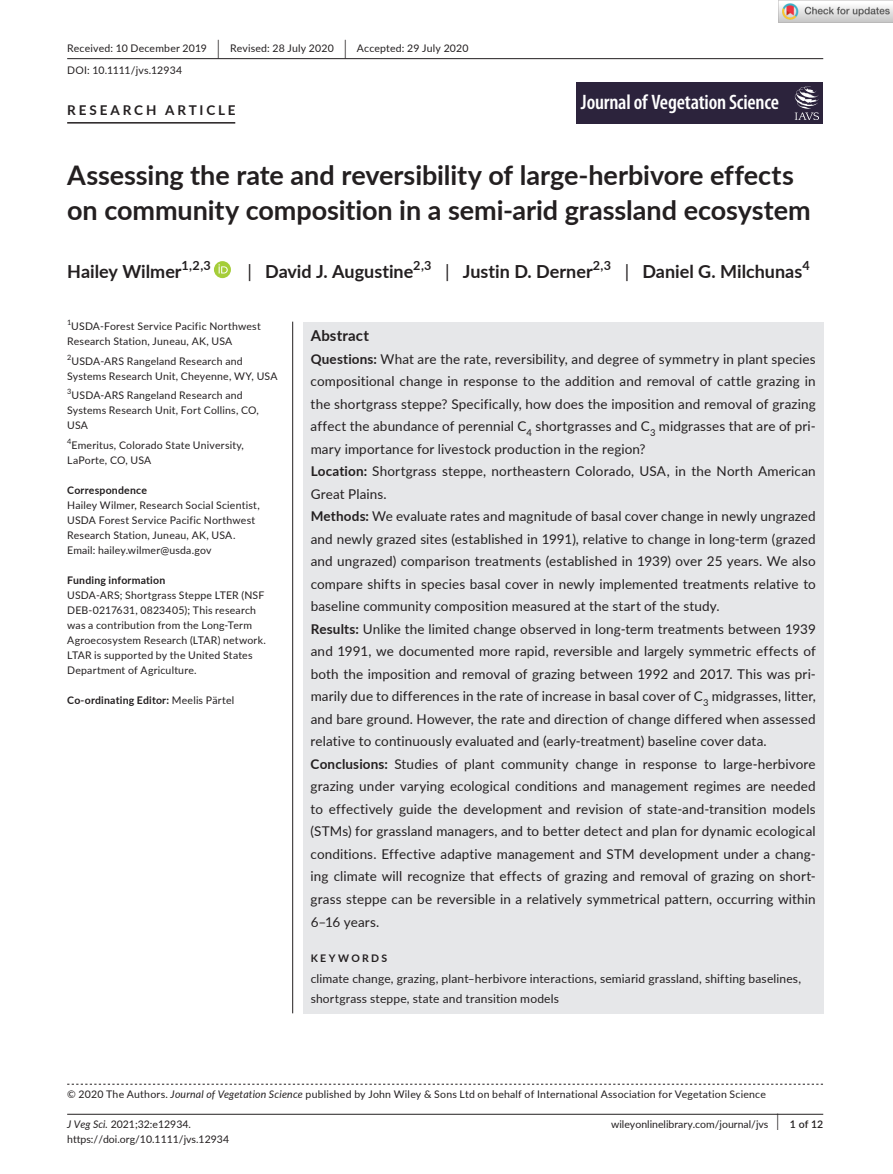
<style>
.page{position:relative;width:893px;height:1174px;background:#fff}
.page>*{position:absolute;margin:0;border:0;box-sizing:border-box;transform-origin:0 0}
.t1{font:700 27px/34.5px "Lato";letter-spacing:-.005em;color:#231f20}
.t2{font:600 condensed 21px "Myriad Pro";letter-spacing:-.01em;color:#fff}
.t3{font:700 18px "Lato";color:#231f20}
.t4{font:700 15px "Lato";letter-spacing:.015em;color:#231f20}
.t5{font:13.5px/22.5px "Lato";letter-spacing:.01em;color:#231f20}
.t6{font:700 13.5px "Lato";letter-spacing:.21em;color:#231f20}
.t7{font:700 12.6px "Lato";color:#231f20}
.t8{font:12px/19.5px "Lato";letter-spacing:.015em;color:#231f20}
.t9{font:10.5px/15px "Lato";letter-spacing:.02em;color:#231f20}
.t10{font:10.5px "Lato";color:#231f20}
.t11{font:700 10.5px "Lato";letter-spacing:.02em;color:#231f20}
.t12{font:700 10.5px "Lato";letter-spacing:.22em;color:#231f20}
.t13{font:600 10.5px "Lato";color:#231f20}
.t14{font:7.35px "Lato";color:#231f20}
.s1{font-size:19.65px}
.s2{font-weight:400}
.s3{font-weight:700}
.s4{font-style:italic}
.s5{font-weight:400;font-size:17.4px}
</style>
<div class="page">
<hr style="left:67px;top:1113px;width:756px;height:1px;background:#231f20">
<div style="left:577px;top:82px;width:246px;height:42px;background:#2c233c"></div>
<svg style="left:795px;top:86px;width:24px;height:34px"></svg>
<hr style="left:67px;top:58px;width:756px;height:1px;background:#231f20">
<hr style="left:67px;top:122px;width:168px;height:2px;background:#231f20">
<div style="left:214px;top:261px;width:17px;height:17px;background:#a5cd39;border-radius:50%"></div>
<svg style="left:218px;top:264px;width:10px;height:9px"></svg>
<svg style="left:67px;top:1083px;width:756px;height:1px"></svg>
<div style="left:303px;top:322px;width:520px;height:691px;background:#e6e7e9"></div>
<hr style="left:292px;top:322px;width:1px;height:691px;background:#231f20">
<img style="left:779px;top:0;width:114px;height:23px">
<p class="t9" style="left:67px;top:37px;width:403px;line-height:21.8px">Received: 10 December 2019 <span class="s1">|</span> Revised: 28 July 2020 <span class="s1">|</span> Accepted: 29 July 2020<br>DOI: 10.1111/jvs.12934</p>
<p class="t6" style="left:67px;top:100px;width:170px">RESEARCH ARTICLE</p>
<h2 class="t2" style="left:581px;top:91px;width:200px">Journal of Vegetation Science</h2>
<h1 class="t1" style="left:67px;top:157px;width:745px">Assessing the rate and reversibility of large-herbivore effects on community composition in a semi-arid grassland ecosystem</h1>
<h3 class="t3" style="left:67px;top:258px;width:116px">Hailey Wilmer</h3>
<p class="t7" style="left:182px;top:256px;width:31px">1,2,3</p>
<h3 class="t3" style="left:247px;top:258px;width:167px"><span class="s2">|</span> David J. Augustine</h3>
<p class="t7" style="left:413px;top:256px;width:20px">2,3</p>
<h3 class="t3" style="left:445px;top:258px;width:149px"><span class="s2">|</span> Justin D. Derner</h3>
<p class="t7" style="left:593px;top:256px;width:20px">2,3</p>
<h3 class="t3" style="left:625px;top:258px;width:179px"><span class="s2">|</span> Daniel G. Milchunas</h3>
<p class="t7" style="left:802px;top:256px;width:9px">4</p>
<p class="t14" style="left:67px;top:317px;width:6px">1</p>
<p class="t9" style="left:67px;top:318px;width:195px;text-indent:4px">USDA-Forest Service Pacific Northwest<br>Research Station, Juneau, AK, USA</p>
<p class="t14" style="left:67px;top:352px;width:6px">2</p>
<p class="t9" style="left:67px;top:353px;width:212px;text-indent:4px">USDA-ARS Rangeland Research and<br>Systems Research Unit, Cheyenne, WY, USA</p>
<p class="t14" style="left:67px;top:386px;width:6px">3</p>
<p class="t9" style="left:67px;top:387px;width:193px;text-indent:4px">USDA-ARS Rangeland Research and<br>Systems Research Unit, Fort Collins, CO,<br>USA</p>
<p class="t9" style="left:67px;top:437px;width:178px"><sup>4</sup>Emeritus, Colorado State University,<br>LaPorte, CO, USA</p>
<p class="t11" style="left:67px;top:482px;width:81px">Correspondence</p>
<p class="t9" style="left:67px;top:497px;width:194px">Hailey Wilmer, Research Social Scientist, USDA Forest Service Pacific Northwest Research Station, Juneau, AK, USA.<br>Email: hailey.wilmer@usda.gov</p>
<p class="t11" style="left:67px;top:572px;width:100px">Funding information</p>
<p class="t9" style="left:67px;top:587px;width:200px">USDA-ARS; Shortgrass Steppe LTER (NSF DEB-0217631, 0823405); This research was a contribution from the Long-Term Agroecosystem Research (LTAR) network.<br>LTAR is supported by the United States Department of Agriculture.</p>
<p class="t11" style="left:67px;top:692px;width:169px">Co-ordinating Editor: <span class="s2">Meelis Pärtel</span></p>
<p class="t4" style="left:311px;top:325px;width:60px">Abstract</p>
<p class="t5" style="left:311px;top:347px;width:507px"><span class="s3">Questions:</span> What are the rate, reversibility, and degree of symmetry in plant species compositional change in response to the addition and removal of cattle grazing in the shortgrass steppe? Specifically, how does the imposition and removal of grazing affect the abundance of perennial C<sub>4</sub> shortgrasses and C<sub>3</sub> midgrasses that are of pri&shy;mary importance for livestock production in the region?<br><span class="s3">Location:</span> Shortgrass steppe, northeastern Colorado, USA, in the North American Great Plains.<br><span class="s3">Methods:</span> We evaluate rates and magnitude of basal cover change in newly ungrazed and newly grazed sites (established in 1991), relative to change in long-term (grazed and ungrazed) comparison treatments (established in 1939) over 25 years. We also compare shifts in species basal cover in newly implemented treatments relative to baseline community composition measured at the start of the study.<br><span class="s3">Results:</span> Unlike the limited change observed in long-term treatments between 1939 and 1991, we documented more rapid, reversible and largely symmetric effects of both the imposition and removal of grazing between 1992 and 2017. This was pri&shy;marily due to differences in the rate of increase in basal cover of C<sub>3</sub> midgrasses, litter, and bare ground. However, the rate and direction of change differed when assessed relative to continuously evaluated and (early-treatment) baseline cover data.<br><span class="s3">Conclusions:</span> Studies of plant community change in response to large-herbivore grazing under varying ecological conditions and management regimes are needed to effectively guide the development and revision of state-and-transition models (STMs) for grassland managers, and to better detect and plan for dynamic ecological conditions. Effective adaptive management and STM development under a chang&shy;ing climate will recognize that effects of grazing and removal of grazing on short&shy;grass steppe can be reversible in a relatively symmetrical pattern, occurring within 6–16 years.</p>
<p class="t12" style="left:311px;top:950px;width:78px">KEYWORDS</p>
<p class="t8" style="left:311px;top:968px;width:492px">climate change, grazing, plant–herbivore interactions, semiarid grassland, shifting baselines, shortgrass steppe, state and transition models</p>
<p class="t9" style="left:67px;top:1086px;width:700px">© 2020 The Authors. <span class="s4">Journal of Vegetation Science</span> published by John Wiley &amp; Sons Ltd on behalf of International Association for Vegetation Science</p>
<p class="t10" style="left:67px;top:1116px;width:125px"><span class="s4">J Veg Sci.</span> 2021;32:e12934.</p>
<p class="t13" style="left:776px;top:1116px;width:48px"><span class="s5">|</span> 1 of 12</p>
<p class="t10" style="left:67px;top:1131px;width:163px">https://doi.org/10.1111/jvs.12934</p>
<p class="t10" style="left:611px;top:1116px;width:159px">wileyonlinelibrary.com/journal/jvs</p>
</div>
